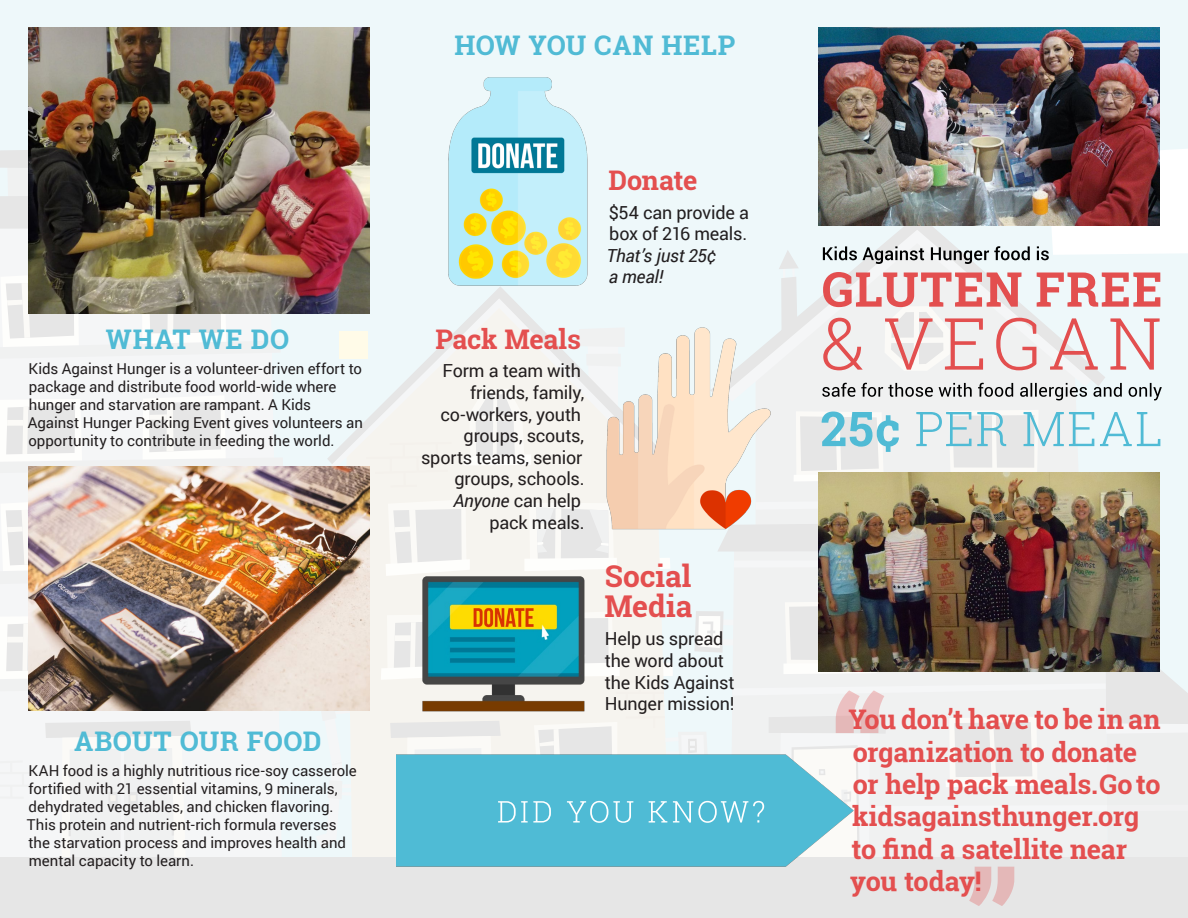
<style>
.page{position:relative;width:1188px;height:918px;background:#eef8fa}
.page>*{position:absolute;margin:0;border:0;box-sizing:border-box;transform-origin:0 0}
.t1{font:700 30px/30px "Roboto Slab";color:#e44f4f}
.t2{font:700 27px/32.4px "Roboto Slab";letter-spacing:-.01em;color:#e44f4f}
.t3{font:700 27px "Roboto Slab";letter-spacing:.025em;color:#50bbd5}
.t4{font:18px/21.6px "Roboto";letter-spacing:-.01em;color:#231f20}
.t5{font:italic 18px/21.6px "Roboto";letter-spacing:-.015em;color:#231f20}
.t6{font:15px/18px "Roboto";letter-spacing:-.005em;color:#231f20}
.s1{font-style:italic}
</style>
<div class="page">
<div style="left:351px;top:484px;width:244px;height:373px;background:#f6f4ef"></div>
<svg style="left:330px;top:298px;width:265px;height:186px;fill:#f6f4ef"></svg>
<div style="left:366px;top:442px;width:86px;height:46px;background:#f6f4ef"></div>
<svg style="left:45px;top:721px;width:146px;height:136px"></svg>
<svg style="left:0;top:395px;width:283px;height:72px"></svg>
<svg style="left:0;top:502px;width:28px;height:69px"></svg>
<svg style="left:0;top:616px;width:28px;height:63px"></svg>
<hr style="left:121px;top:749px;width:3px;height:110px;background:#9ea6b0">
<svg style="left:0;top:275px;width:226px;height:72px"></svg>
<svg style="left:779px;top:214px;width:326px;height:169px;fill:#eef1f1"></svg>
<div style="left:0;top:857px;width:1188px;height:61px;background:#e6e6e6"></div>
<svg style="left:0;top:150px;width:28px;height:79px"></svg>
<div style="left:339px;top:331px;width:28px;height:28px;background:#fffbe8"></div>
<img style="left:396px;top:859px;width:399px;height:8px">
<img style="left:439px;top:77px;width:156px;height:223px">
<img style="left:595px;top:322px;width:187px;height:177px">
<svg style="left:823px;top:272px;width:337px;height:99px"></svg>
<svg style="left:794px;top:410px;width:366px;height:71px"></svg>
<svg style="left:823px;top:149px;width:365px;height:115px"></svg>
<svg style="left:822px;top:383px;width:340px;height:17px"></svg>
<svg style="left:381px;top:499px;width:807px;height:360px"></svg>
<svg style="left:969px;top:867px;width:45px;height:39px"></svg>
<img style="left:28px;top:27px;width:341px;height:287px">
<img style="left:28px;top:467px;width:341px;height:244px">
<img style="left:819px;top:27px;width:341px;height:199px">
<img style="left:819px;top:472px;width:341px;height:199px">
<h2 class="t3" style="left:106px;top:321px;width:185px">WHAT WE DO</h2>
<p class="t6" style="left:28px;top:359px;width:337px">Kids Against Hunger is a volunteer-driven effort to package and distribute food world-wide where hunger and starvation are rampant. A Kids Against Hunger Packing Event gives volunteers an opportunity to contribute in feeding the world.</p>
<h2 class="t3" style="left:74px;top:722px;width:249px">ABOUT OUR FOOD</h2>
<p class="t6" style="left:27px;top:761px;width:331px">KAH food is a highly nutritious rice-soy casserole fortified with 21 essential vitamins, 9 minerals, dehydrated vegetables, and chicken flavoring.<br>This protein and nutrient-rich formula reverses the starvation process and improves health and mental capacity to learn.</p>
<h2 class="t3" style="left:454px;top:27px;width:282px">HOW YOU CAN HELP</h2>
<h2 class="t2" style="left:436px;top:323px;width:147px">Pack Meals</h2>
<p class="t4" style="left:421px;top:359px;width:165px;text-align:right">Form a team with friends, family, co-workers, youth groups, scouts, sports teams, senior groups, schools.<br><span class="s1">Anyone</span> can help pack meals.</p>
<h2 class="t2" style="left:609px;top:164px;width:90px">Donate</h2>
<p class="t4" style="left:609px;top:201px;width:142px">$54 can provide a box of 216 meals.</p>
<p class="t5" style="left:607px;top:244px;width:111px">That’s just 25¢ a meal!</p>
<h1 class="t1" style="left:604px;top:561px;width:89px">Social<br>Media</h1>
<p class="t4" style="left:605px;top:627px;width:131px">Help us spread the word about the Kids Against<br>Hunger mission!</p>
<h2 class="t2" style="left:848px;top:703px;width:314px">You don’t have to be in an organization to donate or help pack meals. Go to kidsagainsthunger.org to find a satellite near you today!</h2>
</div>
